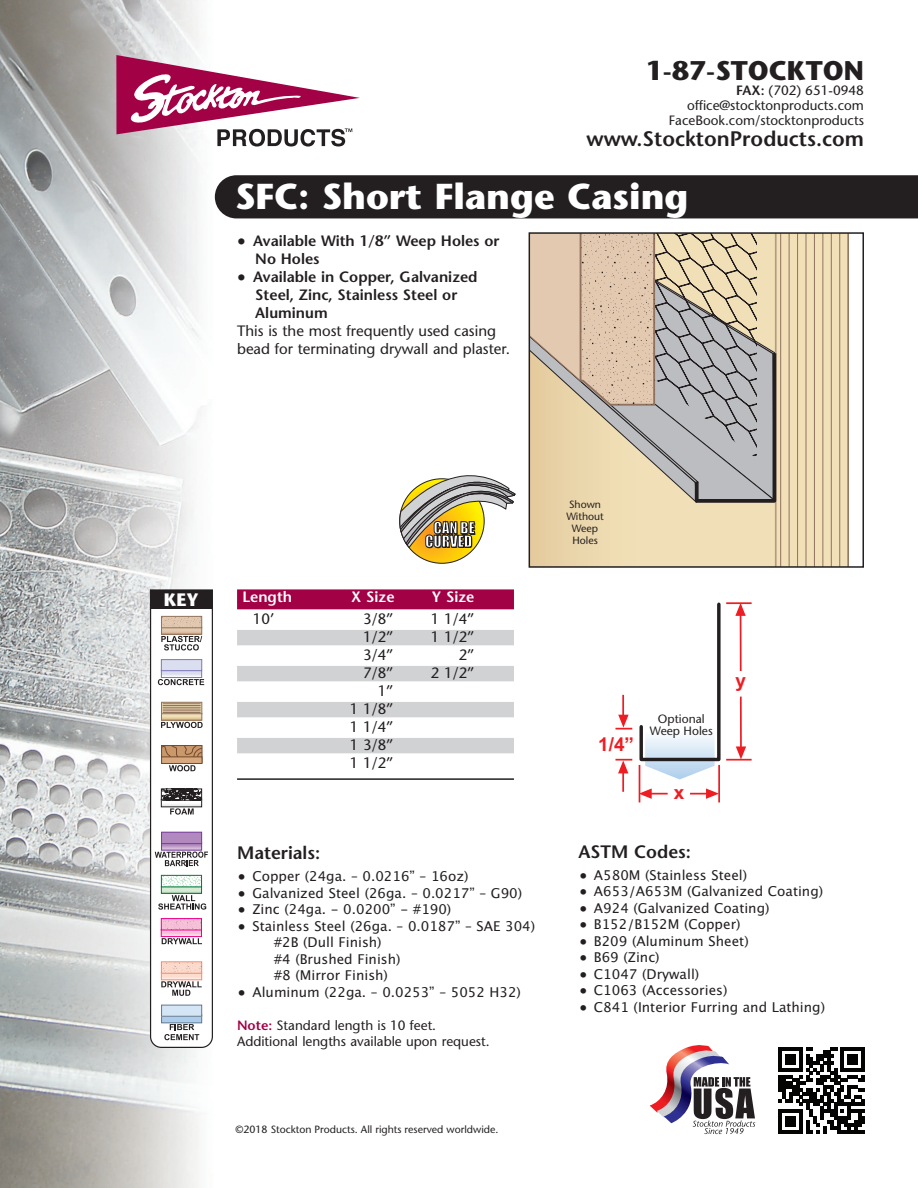
<style>
.page{position:relative;width:918px;height:1188px;background:#fff}
.page>*{position:absolute;margin:0;border:0;box-sizing:border-box;transform-origin:0 0}
.t1{font:700 36px "Stone Sans";color:#fff}
.t2{font:700 27px "Stone Sans";color:#231f20}
.t3{font:600 21px "Stone Sans";color:#231f20}
.t4{font:700 18.9px "Arial";color:#ee1d23}
.t5{font:600 18px "Stone Sans";color:#231f20}
.t6{font:700 18px "Stone Sans";color:#fff}
.t7{font:15px/18px "Stone Sans";color:#231f20}
.t8{font:600 15px/18px "Stone Sans";color:#231f20}
.t9{font:600 15px "Stone Sans";color:#fff}
.t10{font:15px/13.5px "Impact";color:#fff;text-align:center}
.t11{font:13.5px/16.5px "Lucida Grande";color:#231f20}
.t12{font:13.5px/15px "Stone Sans";color:#231f20;text-align:right}
.t13{font:12.15px/12px "Stone Sans";color:#231f20;text-align:center}
.t14{font:10.5px/12px "Stone Sans";color:#231f20;text-align:center}
.s1{font-weight:600}
.s2{font-family:"Lucida Grande";font-weight:400}
.s3{font-weight:600;color:#a30146}
</style>
<div class="page">
<svg style="left:638px;top:602px;width:114px;height:201px"></svg>
<svg style="left:615px;top:715px;width:17px;height:15px"></svg>
<svg style="left:615px;top:759px;width:17px;height:14px"></svg>
<hr style="left:726px;top:759px;width:26px;height:2px;background:#ee1d23">
<hr style="left:726px;top:602px;width:26px;height:2px;background:#ee1d23">
<hr style="left:622px;top:695px;width:2px;height:24px;background:#ee1d23">
<hr style="left:622px;top:767px;width:2px;height:25px;background:#ee1d23">
<hr style="left:639px;top:765px;width:1px;height:37px;background:#ee1d23">
<hr style="left:718px;top:765px;width:2px;height:37px;background:#ee1d23">
<img style="left:0;top:0;width:215px;height:1188px">
<svg style="left:116px;top:55px;width:244px;height:92px"></svg>
<svg style="left:650px;top:1045px;width:105px;height:89px"></svg>
<svg style="left:778px;top:1047px;width:87px;height:87px"></svg>
<div style="left:215px;top:175px;width:703px;height:43px;background:#231f20"></div>
<svg style="left:532px;top:235px;width:317px;height:330px;background:#d4c5ab"></svg>
<img style="left:581px;top:235px;width:65px;height:170px">
<div style="left:529px;top:232px;width:335px;height:336px;border:2px solid #231f20"></div>
<div style="left:237px;top:589px;width:277px;height:14px;background:#a30146"></div>
<div style="left:237px;top:602px;width:277px;height:7px;background:#a30146"></div>
<div style="left:237px;top:630px;width:277px;height:13px;background:#d1d2d4"></div>
<hr style="left:237px;top:642px;width:277px;height:3px;background:#d1d2d4">
<div style="left:237px;top:666px;width:277px;height:13px;background:#d1d2d4"></div>
<hr style="left:237px;top:678px;width:277px;height:3px;background:#d1d2d4">
<div style="left:237px;top:702px;width:277px;height:13px;background:#d1d2d4"></div>
<hr style="left:237px;top:714px;width:277px;height:3px;background:#d1d2d4">
<div style="left:237px;top:738px;width:277px;height:13px;background:#d1d2d4"></div>
<hr style="left:237px;top:750px;width:277px;height:3px;background:#d1d2d4">
<hr style="left:237px;top:778px;width:277px;height:2px;background:#231f20">
<svg style="left:150px;top:609px;width:63px;height:439px"></svg>
<div style="left:162px;top:832px;width:40px;height:12px;background:#b289be"></div>
<div style="left:161px;top:832px;width:41px;height:12px;border:1px solid #753e98"></div>
<div style="left:151px;top:590px;width:61px;height:18px;background:#231f20"></div>
<div style="left:150px;top:589px;width:63px;height:20px;border:1px solid #231f20"></div>
<svg style="left:400px;top:479px;width:84px;height:84px"></svg>
<svg style="left:399px;top:476px;width:116px;height:72px"></svg>
<h2 class="t2" style="left:646px;top:60px;width:220px">1-87-STOCKTON</h2>
<p class="t12" style="left:669px;top:84px;width:197px"><span class="s1">FAX:</span> (702) 651-0948 office@stocktonproducts.com<br>FaceBook.com/stocktonproducts</p>
<h3 class="t3" style="left:587px;top:130px;width:279px">www.StocktonProducts.com</h3>
<h1 class="t1" style="left:236px;top:183px;width:455px">SFC: Short Flange Casing</h1>
<p class="t8" style="left:255px;top:233px;width:246px;text-indent:-18px"><span class="s2">●</span> Available With 1/8” Weep Holes or<br>No Holes</p>
<p class="t8" style="left:255px;top:269px;width:224px;text-indent:-18px"><span class="s2">●</span> Available in Copper, Galvanized<br>Steel, Zinc, Stainless Steel or<br>Aluminum</p>
<p class="t7" style="left:237px;top:323px;width:274px">This is the most frequently used casing bead for terminating drywall and plaster.</p>
<h3 class="t6" style="left:164px;top:592px;width:37px">KEY</h3>
<p class="t10" style="left:425px;top:521px;width:51px">CAN BE<br>CURVED</p>
<p class="t9" style="left:242px;top:591px;width:51px">Length</p>
<p class="t9" style="left:351px;top:591px;width:45px">X Size</p>
<p class="t9" style="left:432px;top:591px;width:44px">Y Size</p>
<p class="t7" style="left:253px;top:612px;width:23px">10’</p>
<p class="t7" style="left:363px;top:612px;width:32px">3/8”</p>
<p class="t7" style="left:431px;top:612px;width:45px">1 1/4”</p>
<p class="t7" style="left:363px;top:630px;width:32px">1/2”</p>
<p class="t7" style="left:431px;top:630px;width:45px">1 1/2”</p>
<p class="t7" style="left:363px;top:648px;width:32px">3/4”</p>
<p class="t7" style="left:459px;top:648px;width:18px">2”</p>
<p class="t7" style="left:363px;top:666px;width:32px">7/8”</p>
<p class="t7" style="left:431px;top:666px;width:45px">2 1/2”</p>
<p class="t7" style="left:350px;top:684px;width:45px;text-align:justify;text-indent:28px">1” 1 1/8” 1 1/4” 1 3/8” 1 1/2”</p>
<h3 class="t5" style="left:237px;top:846px;width:85px">Materials:</h3>
<p class="t11" style="left:238px;top:868px;width:232px">● Copper (24ga. – 0.0216” – 16oz)</p>
<p class="t11" style="left:238px;top:885px;width:286px">● Galvanized Steel (26ga. – 0.0217” – G90)</p>
<p class="t11" style="left:238px;top:901px;width:215px">● Zinc (24ga. - 0.0200” - #190)</p>
<p class="t11" style="left:274px;top:918px;width:263px;text-indent:-36px">● Stainless Steel (26ga. – 0.0187” – SAE 304) #2B (Dull Finish)<br>#4 (Brushed Finish)<br>#8 (Mirror Finish)</p>
<p class="t11" style="left:238px;top:984px;width:285px">● Aluminum (22ga. – 0.0253” – 5052 H32)</p>
<p class="t12" style="left:237px;top:1018px;width:254px;line-height:16.5px;text-align:left"><span class="s3">Note:</span> Standard length is 10 feet.<br>Additional lengths available upon request.</p>
<p class="t14" style="left:236px;top:1124px;width:264px">©2018 Stockton Products. All rights reserved worldwide.</p>
<p class="t14" style="left:566px;top:500px;width:39px">Shown<br>Without<br>Weep<br>Holes</p>
<h3 class="t4" style="left:598px;top:732px;width:37px">1/4”</h3>
<p class="t13" style="left:650px;top:714px;width:64px">Optional<br>Weep Holes</p>
<h3 class="t4" style="left:674px;top:779px;width:12px">x</h3>
<h3 class="t4" style="left:735px;top:668px;width:12px">y</h3>
<h3 class="t5" style="left:579px;top:845px;width:114px">ASTM Codes:</h3>
<p class="t11" style="left:579px;top:867px;width:169px">● A580M (Stainless Steel)</p>
<p class="t11" style="left:579px;top:883px;width:245px">● A653/A653M (Galvanized Coating)</p>
<p class="t11" style="left:579px;top:900px;width:192px">● A924 (Galvanized Coating)</p>
<p class="t11" style="left:579px;top:916px;width:163px">● B152/B152M (Copper)</p>
<p class="t11" style="left:579px;top:933px;width:171px">● B209 (Aluminum Sheet)</p>
<p class="t11" style="left:579px;top:949px;width:82px">● B69 (Zinc)</p>
<p class="t11" style="left:579px;top:966px;width:121px">● C1047 (Drywall)</p>
<p class="t11" style="left:579px;top:982px;width:150px">● C1063 (Accessories)</p>
<p class="t11" style="left:579px;top:999px;width:247px">● C841 (Interior Furring and Lathing)</p>
</div>
